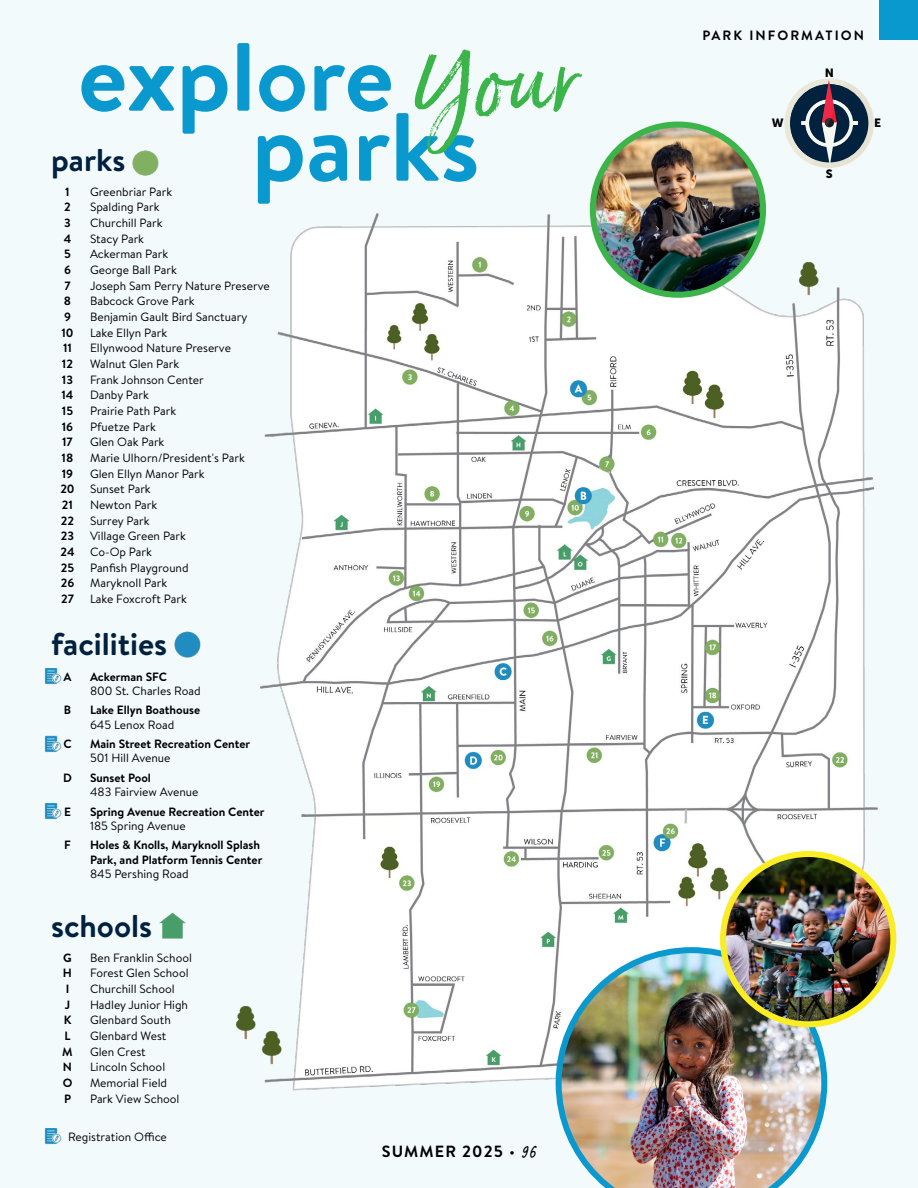
<style>
.page{position:relative;width:918px;height:1188px;background:#f3fafc}
.page>*{position:absolute;margin:0;border:0;box-sizing:border-box;transform-origin:0 0}
.t1{font:700 96.6px "Brandon Text";color:#0a99cf}
.t2{font:700 31.5px "Brandon Text";color:#00223f}
.t3{font:700 16.2px "Brandon Text";letter-spacing:.07em;color:#000}
.t4{font:700 13.5px "Brandon Text";letter-spacing:.15em;color:#000}
.t5{font:12px "Brandon Text";color:#000}
.t6{font:700 12px/14.4px "Brandon Text";color:#000}
.t7{font:11.85px "Museo Sans 900";color:#000}
.s1{font-family:"Born Ready";font-weight:400;color:#3bb54a}
.s2{font-weight:400}
.s3{font-family:"Supa Mega Fantastic";font-weight:400;font-size:21.6px}
</style>
<div class="page">
<img style="left:185px;top:205px;width:698px;height:887px">
<img style="left:593px;top:125px;width:170px;height:170px;border-radius:85px">
<div style="left:590px;top:122px;width:176px;height:176px;border:6px solid #3bb54a;border-radius:50%"></div>
<img style="left:133px;top:150px;width:26px;height:26px">
<img style="left:175px;top:632px;width:26px;height:26px">
<img style="left:160px;top:913px;width:26px;height:26px">
<div style="left:785px;top:79px;width:89px;height:89px;background:#e6e3d4;border-radius:50%"></div>
<div style="left:790px;top:84px;width:78px;height:78px;background:#00223f;border-radius:50%"></div>
<svg style="left:785px;top:79px;width:72px;height:87px"></svg>
<img style="left:556px;top:947px;width:271px;height:241px">
<img style="left:723px;top:854px;width:170px;height:170px;border-radius:85px">
<div style="left:720px;top:851px;width:176px;height:176px;border:6px solid #faed24;border-radius:50%"></div>
<div style="left:880px;top:0;width:38px;height:40px;background:#0a99cf"></div>
<img style="left:795px;top:259px;width:26px;height:39px">
<img style="left:258px;top:1027px;width:26px;height:39px">
<img style="left:232px;top:1002px;width:26px;height:39px">
<img style="left:45px;top:803px;width:17px;height:16px">
<img style="left:45px;top:736px;width:17px;height:16px">
<img style="left:45px;top:668px;width:17px;height:16px">
<img style="left:45px;top:1128px;width:17px;height:16px">
<h1 class="t1" style="left:78px;top:10px;width:502px">explore <span class="s1">Your</span></h1>
<h1 class="t1" style="left:252px;top:80px;width:229px">parks</h1>
<h2 class="t2" style="left:51px;top:139px;width:76px">parks</h2>
<p class="t6" style="left:65px;top:184px;width:6px">1</p>
<p class="t5" style="left:90px;top:183px;width:84px">Greenbriar Park</p>
<p class="t6" style="left:64px;top:200px;width:8px">2</p>
<p class="t5" style="left:90px;top:199px;width:71px">Spalding Park</p>
<p class="t6" style="left:64px;top:215px;width:8px">3</p>
<p class="t5" style="left:90px;top:215px;width:74px">Churchill Park</p>
<p class="t6" style="left:64px;top:231px;width:9px">4</p>
<p class="t5" style="left:90px;top:230px;width:56px">Stacy Park</p>
<p class="t6" style="left:64px;top:247px;width:8px">5</p>
<p class="t5" style="left:90px;top:246px;width:80px">Ackerman Park</p>
<p class="t6" style="left:64px;top:262px;width:8px">6</p>
<p class="t5" style="left:90px;top:262px;width:88px">George Ball Park</p>
<p class="t6" style="left:64px;top:278px;width:8px">7</p>
<p class="t5" style="left:90px;top:277px;width:181px">Joseph Sam Perry Nature Preserve</p>
<p class="t6" style="left:64px;top:294px;width:9px">8</p>
<p class="t5" style="left:90px;top:293px;width:106px">Babcock Grove Park</p>
<p class="t6" style="left:64px;top:309px;width:8px">9</p>
<p class="t5" style="left:90px;top:309px;width:159px">Benjamin Gault Bird Sanctuary</p>
<p class="t6" style="left:61px;top:325px;width:14px">10</p>
<p class="t5" style="left:90px;top:324px;width:79px">Lake Ellyn Park</p>
<p class="t6" style="left:63px;top:341px;width:10px">11</p>
<p class="t5" style="left:90px;top:340px;width:142px">Ellynwood Nature Preserve</p>
<p class="t6" style="left:62px;top:356px;width:13px">12</p>
<p class="t5" style="left:90px;top:356px;width:91px">Walnut Glen Park</p>
<p class="t6" style="left:62px;top:372px;width:13px">13</p>
<p class="t5" style="left:90px;top:371px;width:115px">Frank Johnson Center</p>
<p class="t6" style="left:61px;top:388px;width:14px">14</p>
<p class="t5" style="left:90px;top:387px;width:61px">Danby Park</p>
<p class="t6" style="left:62px;top:403px;width:13px">15</p>
<p class="t5" style="left:90px;top:403px;width:88px">Prairie Path Park</p>
<p class="t6" style="left:62px;top:419px;width:13px">16</p>
<p class="t5" style="left:90px;top:418px;width:67px">Pfuetze Park</p>
<p class="t6" style="left:62px;top:435px;width:12px">17</p>
<p class="t5" style="left:90px;top:434px;width:76px">Glen Oak Park</p>
<p class="t6" style="left:62px;top:450px;width:13px">18</p>
<p class="t5" style="left:90px;top:450px;width:156px">Marie Ulhorn/President's Park</p>
<p class="t6" style="left:62px;top:466px;width:13px">19</p>
<p class="t5" style="left:90px;top:465px;width:116px">Glen Ellyn Manor Park</p>
<p class="t6" style="left:60px;top:482px;width:16px">20</p>
<p class="t5" style="left:90px;top:481px;width:62px">Sunset Park</p>
<p class="t6" style="left:62px;top:497px;width:13px">21</p>
<p class="t5" style="left:90px;top:497px;width:69px">Newton Park</p>
<p class="t6" style="left:61px;top:513px;width:15px">22</p>
<p class="t5" style="left:90px;top:512px;width:61px">Surrey Park</p>
<p class="t6" style="left:61px;top:529px;width:15px">23</p>
<p class="t5" style="left:90px;top:528px;width:98px">Village Green Park</p>
<p class="t6" style="left:60px;top:544px;width:16px">24</p>
<p class="t5" style="left:90px;top:544px;width:63px">Co-Op Park</p>
<p class="t6" style="left:61px;top:560px;width:15px">25</p>
<p class="t5" style="left:90px;top:559px;width:100px">Panfish Playground</p>
<p class="t6" style="left:61px;top:576px;width:15px">26</p>
<p class="t5" style="left:90px;top:575px;width:79px">Maryknoll Park</p>
<p class="t6" style="left:61px;top:591px;width:14px">27</p>
<p class="t5" style="left:90px;top:591px;width:98px">Lake Foxcroft Park</p>
<h2 class="t2" style="left:51px;top:622px;width:118px">facilities</h2>
<p class="t6" style="left:64px;top:669px;width:10px">A</p>
<p class="t6" style="left:90px;top:669px;width:79px">Ackerman SFC</p>
<p class="t5" style="left:90px;top:683px;width:112px">800 St. Charles Road</p>
<p class="t6" style="left:64px;top:703px;width:9px">B</p>
<p class="t6" style="left:90px;top:703px;width:112px">Lake Ellyn Boathouse</p>
<p class="t5" style="left:90px;top:716px;width:86px">645 Lenox Road</p>
<p class="t6" style="left:63px;top:736px;width:10px">C</p>
<p class="t6" style="left:90px;top:736px;width:162px">Main Street Recreation Center</p>
<p class="t5" style="left:90px;top:750px;width:82px">501 Hill Avenue</p>
<p class="t6" style="left:63px;top:770px;width:10px">D</p>
<p class="t6" style="left:90px;top:770px;width:62px">Sunset Pool</p>
<p class="t5" style="left:90px;top:784px;width:110px">483 Fairview Avenue</p>
<p class="t6" style="left:64px;top:804px;width:8px">E</p>
<p class="t6" style="left:90px;top:804px;width:176px">Spring Avenue Recreation Center</p>
<p class="t5" style="left:90px;top:818px;width:97px">185 Spring Avenue</p>
<p class="t6" style="left:64px;top:838px;width:8px">F</p>
<p class="t6" style="left:90px;top:838px;width:174px">Holes &amp; Knolls, Maryknoll Splash<br>Park, and Platform Tennis Center</p>
<p class="t5" style="left:90px;top:866px;width:100px">845 Pershing Road</p>
<h2 class="t2" style="left:51px;top:904px;width:103px">schools</h2>
<p class="t6" style="left:63px;top:950px;width:10px">G</p>
<p class="t5" style="left:90px;top:949px;width:103px">Ben Franklin School</p>
<p class="t6" style="left:63px;top:966px;width:11px">H</p>
<p class="t5" style="left:90px;top:965px;width:100px">Forest Glen School</p>
<p class="t6" style="left:66px;top:981px;width:5px">I</p>
<p class="t5" style="left:90px;top:981px;width:86px">Churchill School</p>
<p class="t6" style="left:65px;top:997px;width:7px">J</p>
<p class="t5" style="left:90px;top:996px;width:100px">Hadley Junior High</p>
<p class="t6" style="left:64px;top:1013px;width:9px">K</p>
<p class="t5" style="left:90px;top:1012px;width:82px">Glenbard South</p>
<p class="t6" style="left:65px;top:1028px;width:8px">L</p>
<p class="t5" style="left:90px;top:1028px;width:78px">Glenbard West</p>
<p class="t6" style="left:62px;top:1044px;width:12px">M</p>
<p class="t5" style="left:90px;top:1043px;width:57px">Glen Crest</p>
<p class="t6" style="left:63px;top:1060px;width:11px">N</p>
<p class="t5" style="left:90px;top:1059px;width:77px">Lincoln School</p>
<p class="t6" style="left:63px;top:1075px;width:11px">O</p>
<p class="t5" style="left:90px;top:1075px;width:79px">Memorial Field</p>
<p class="t6" style="left:64px;top:1091px;width:9px">P</p>
<p class="t5" style="left:90px;top:1090px;width:91px">Park View School</p>
<p class="t5" style="left:68px;top:1129px;width:100px">Registration Office</p>
<h3 class="t3" style="left:382px;top:1140px;width:156px">SUMMER 2025 <span class="s2">•</span> <span class="s3">96</span></h3>
<p class="t4" style="left:702px;top:26px;width:163px">PARK INFORMATION</p>
<p class="t7" style="left:825px;top:66px;width:11px">N</p>
<p class="t7" style="left:772px;top:117px;width:13px">W</p>
<p class="t7" style="left:874px;top:117px;width:8px">E</p>
<p class="t7" style="left:826px;top:167px;width:8px">S</p>
</div>
